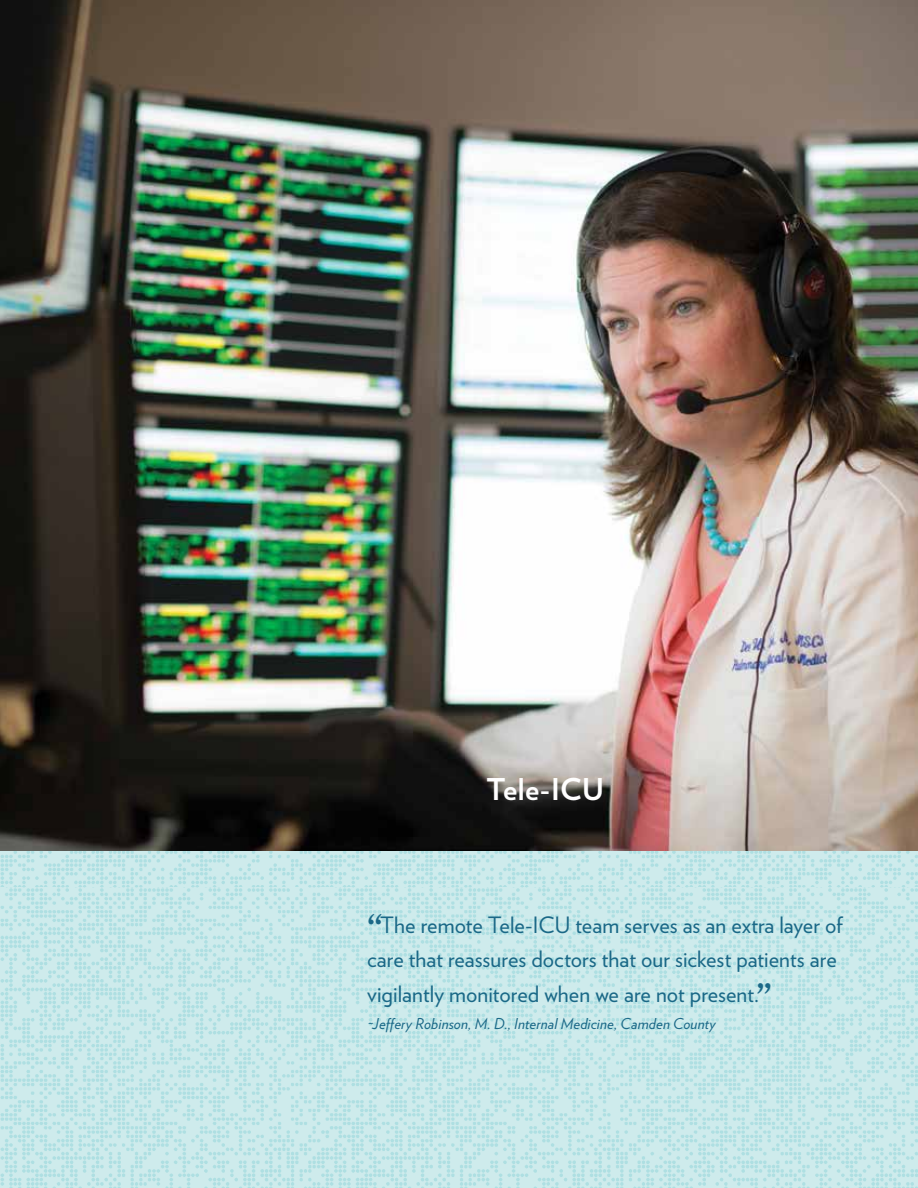
<style>
.page{position:relative;width:918px;height:1188px;background:#fff}
.page>*{position:absolute;margin:0;border:0;box-sizing:border-box;transform-origin:0 0}
.t1{font:700 30px "Verlag";letter-spacing:.01em;color:#fff}
.t2{font:22.5px/34.5px "Verlag";color:#1a6887}
.t3{font:italic 15px "Verlag";letter-spacing:.01em;color:#1a6887}
.s1{font-size:49.5px}
</style>
<div class="page">
<img style="left:0;top:850px;width:918px;height:38px">
<svg style="left:0;top:888px;width:918px;height:300px;background:#c5e7e9"></svg>
<img style="left:0;top:0;width:918px;height:850px">
<h1 class="t1" style="left:486px;top:765px;width:119px">Tele-ICU</h1>
<p class="t2" style="left:367px;top:906px;width:477px"><span class="s1">“</span>The remote Tele-ICU team serves as an extra layer of care that reassures doctors that our sickest patients are vigilantly monitored when we are not present.<span class="s1">”</span></p>
<p class="t3" style="left:367px;top:1013px;width:350px">~Jeffery Robinson, M. D., Internal Medicine, Camden County</p>
</div>
